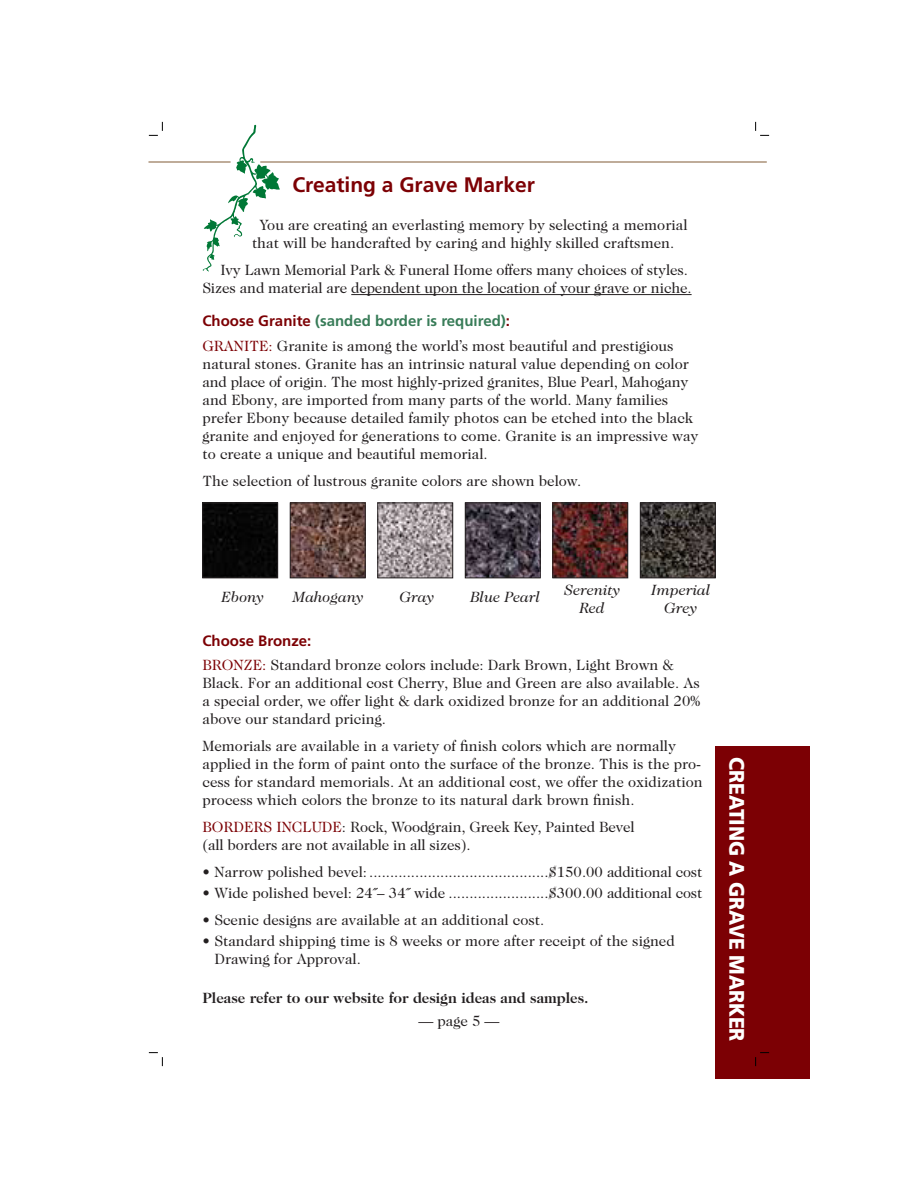
<style>
.page{position:relative;width:918px;height:1188px;background:#fff}
.page>*{position:absolute;margin:0;border:0;box-sizing:border-box;transform-origin:0 0}
.Major_healdine{font:700 21px "Frutiger";color:#7c0004}
.tabs{font:900 21px "Frutiger";letter-spacing:-.01em;color:#fff;scale:.93 1}
.basic_body_text{font:15px/18px "Caslon Two Twenty Four";color:#231f20}
.price_lists{font:15px "Caslon Two Twenty Four";color:#231f20}
.bullet_indent{font:15px/18px "Caslon Two Twenty Four";color:#231f20}
.basic_body_text-2{font:italic 15px "Caslon Two Twenty Four";color:#231f20}
.basic_body_text-3{font:700 15px "Caslon Two Twenty Four";color:#231f20}
.Secondary_headline{font:700 15px "Frutiger";color:#387c58}
.Secondary_headline-2{font:700 15px "Frutiger";color:#7c0004}
.page_numbers{font:15px "Caslon Two Twenty Four";color:#231f20}
.s1{color:#7c0004}
</style>
<div class="page">
<hr style="left:260px;top:161px;width:507px;height:2px;background:#8e6d4b">
<svg style="left:202px;top:125px;width:78px;height:147px"></svg>
<hr style="left:148px;top:161px;width:83px;height:2px;background:#8e6d4b">
<div style="left:716px;top:746px;width:94px;height:333px;background:#7c0004"></div>
<hr style="left:351px;top:294px;width:341px;height:1px;background:#231f20">
<div style="left:204px;top:505px;width:72px;height:71px;background:#070707"></div>
<div style="left:202px;top:503px;width:76px;height:75px;border:1px solid #231f20"></div>
<img style="left:292px;top:505px;width:71px;height:71px">
<div style="left:290px;top:503px;width:75px;height:75px;border:1px solid #231f20"></div>
<img style="left:380px;top:505px;width:71px;height:71px">
<div style="left:378px;top:503px;width:75px;height:75px;border:1px solid #231f20"></div>
<img style="left:467px;top:505px;width:71px;height:71px">
<div style="left:465px;top:503px;width:75px;height:75px;border:1px solid #231f20"></div>
<img style="left:555px;top:505px;width:71px;height:71px">
<div style="left:553px;top:503px;width:75px;height:75px;border:1px solid #231f20"></div>
<img style="left:642px;top:505px;width:72px;height:71px">
<div style="left:640px;top:503px;width:76px;height:75px;border:1px solid #231f20"></div>
<svg style="left:149px;top:122px;width:14px;height:14px"></svg>
<svg style="left:755px;top:122px;width:14px;height:14px"></svg>
<svg style="left:755px;top:1052px;width:14px;height:14px"></svg>
<svg style="left:149px;top:1052px;width:14px;height:14px"></svg>
<p class="Major_healdine" style="left:292px;top:172px;width:244px">Creating a Grave Marker</p>
<p class="basic_body_text" style="left:252px;top:216px;width:437px;text-indent:8px">You are creating an everlasting memory by selecting a memorial that will be handcrafted by caring and highly skilled craftsmen.</p>
<p class="basic_body_text" style="left:202px;top:261px;width:491px;text-align:right">Ivy Lawn Memorial Park &amp; Funeral Home offers many choices of styles.<br>Sizes and material are dependent upon the location of your grave or niche.</p>
<p class="Secondary_headline" style="left:202px;top:312px;width:309px"><span class="s1">Choose Granite</span> (sanded border is required)<span class="s1">:</span></p>
<p class="basic_body_text" style="left:202px;top:337px;width:498px"><span class="s1">GRANITE:</span> Granite is among the world’s most beautiful and prestigious natural stones. Granite has an intrinsic natural value depending on color and place of origin. The most highly-prized granites, Blue Pearl, Mahogany and Ebony, are imported from many parts of the world. Many families prefer Ebony because detailed family photos can be etched into the black granite and enjoyed for generations to come. Granite is an impressive way to create a unique and beautiful memorial.</p>
<p class="basic_body_text" style="left:202px;top:472px;width:380px">The selection of lustrous granite colors are shown below.</p>
<p class="basic_body_text-2" style="left:222px;top:588px;width:44px">Ebony</p>
<p class="basic_body_text-2" style="left:293px;top:588px;width:72px">Mahogany</p>
<p class="basic_body_text-2" style="left:400px;top:588px;width:36px">Gray</p>
<p class="basic_body_text-2" style="left:471px;top:588px;width:71px">Blue Pearl</p>
<p class="basic_body_text-2" style="left:565px;top:581px;width:57px">Serenity</p>
<p class="basic_body_text-2" style="left:652px;top:581px;width:60px">Imperial</p>
<p class="basic_body_text-2" style="left:580px;top:599px;width:27px">Red</p>
<p class="basic_body_text-2" style="left:665px;top:599px;width:34px">Grey</p>
<p class="Secondary_headline-2" style="left:203px;top:632px;width:110px">Choose Bronze:</p>
<p class="basic_body_text" style="left:203px;top:656px;width:499px"><span class="s1">BRONZE:</span> Standard bronze colors include: Dark Brown, Light Brown &amp; Black. For an additional cost Cherry, Blue and Green are also available. As a special order, we offer light &amp; dark oxidized bronze for an additional 20% above our standard pricing.</p>
<p class="basic_body_text" style="left:203px;top:737px;width:502px">Memorials are available in a variety of finish colors which are normally applied in the form of paint onto the surface of the bronze. This is the pro&shy;cess for standard memorials. At an additional cost, we offer the oxidization process which colors the bronze to its natural dark brown finish.</p>
<p class="basic_body_text" style="left:203px;top:818px;width:434px"><span class="s1">BORDERS INCLUDE</span>: Rock, Woodgrain, Greek Key, Painted Bevel (all borders are not available in all sizes).</p>
<p class="price_lists" style="left:203px;top:864px;width:501px">• Narrow polished bevel: ...........................................$150.00 additional cost</p>
<p class="price_lists" style="left:203px;top:885px;width:501px">• Wide polished bevel: 24˝– 34˝ wide ........................$300.00 additional cost</p>
<p class="bullet_indent" style="left:203px;top:911px;width:343px">• Scenic designs are available at an additional cost.</p>
<p class="bullet_indent" style="left:215px;top:932px;width:462px;text-indent:-12px">• Standard shipping time is 8 weeks or more after receipt of the signed<br>Drawing for Approval.</p>
<p class="basic_body_text-3" style="left:203px;top:989px;width:388px">Please refer to our website for design ideas and samples.</p>
<p class="page_numbers" style="left:418px;top:1012px;width:83px">— page 5 —</p>
<p class="tabs" style="left:749px;top:757px;width:307px;rotate:90deg">CREATING A GRAVE MARKER</p>
</div>
